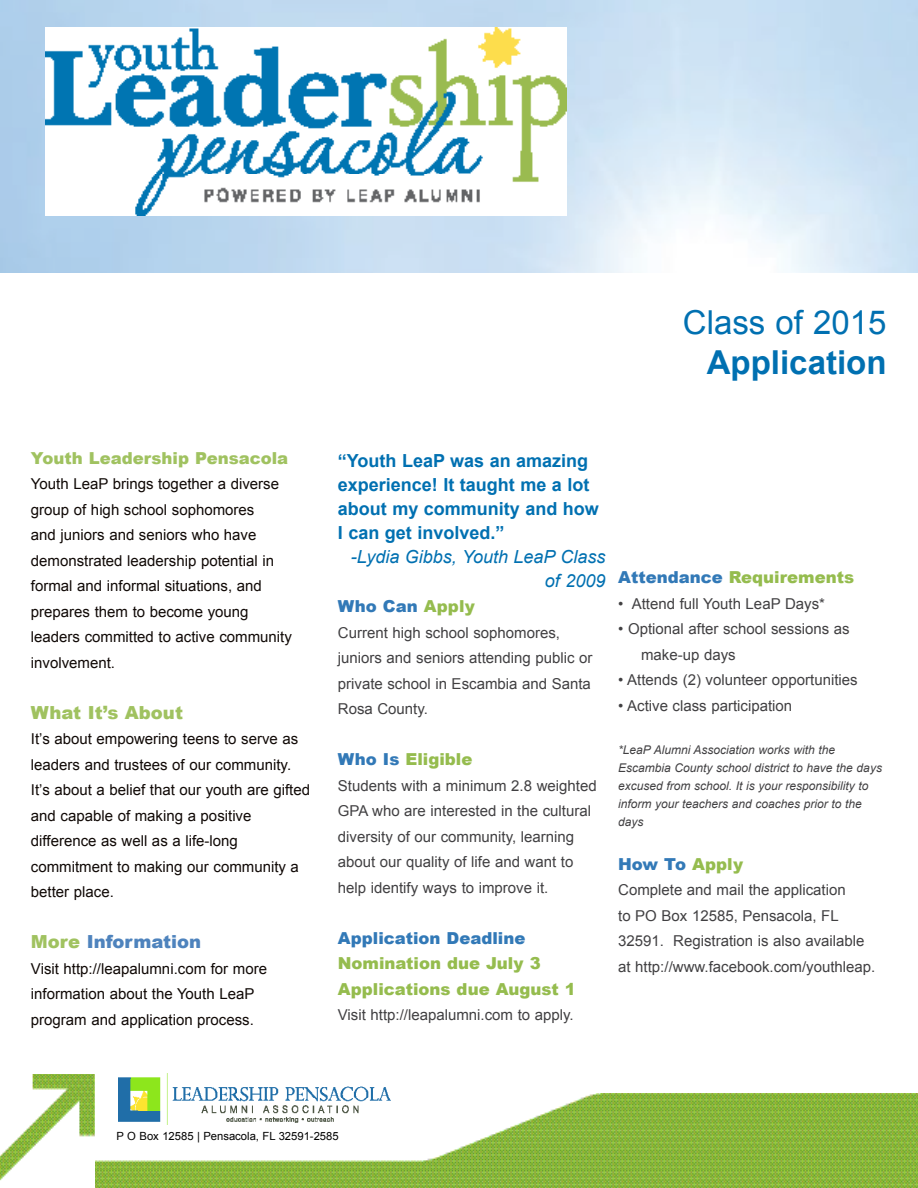
<style>
.page{position:relative;width:918px;height:1188px;background:#fff}
.page>*{position:absolute;margin:0;border:0;box-sizing:border-box;transform-origin:0 0}
.t1{font:33px "Arial";color:#0070b1}
.t2{font:700 33px "Arial";color:#0070b1}
.t3{font:700 18px/24px "Arial";color:#0070b1}
.t4{font:italic 18px/24px "Arial";color:#0070b1;text-align:right}
.t5{font:900 18px "Arial";color:#4e83bd}
.t6{font:900 18px "Arial";color:#a0c260}
.t7{font:900 16.5px/25.5px "Arial";color:#95bc4e}
.t8{font:900 16.5px "Arial";color:#3279b7}
.t9{font:900 16.5px "Arial";color:#a0c260}
.t10{font:15px/25.5px "Arial";color:#414042}
.t11{font:15px/25.5px "Arial";color:#100906}
.t12{font:italic 12px/18px "Arial";color:#414042}
.t13{font:11.25px "Arial";color:#000}
.s1{color:#a0c260}
.s2{color:#95bc4e}
.s3{color:#3279b7}
</style>
<div class="page">
<img style="left:0;top:0;width:918px;height:273px">
<img style="left:95px;top:1093px;width:823px;height:95px">
<img style="left:0;top:1075px;width:95px;height:106px">
<img style="left:45px;top:28px;width:522px;height:187px">
<img style="left:118px;top:1074px;width:272px;height:50px">
<h1 class="t1" style="left:683px;top:301px;width:205px">Class of 2015</h1>
<h1 class="t2" style="left:707px;top:341px;width:181px">Application</h1>
<p class="t9" style="left:31px;top:446px;width:259px">Youth Leadership Pensacola</p>
<p class="t11" style="left:31px;top:472px;width:262px">Youth LeaP brings together a diverse group of high school sophomores<br>and juniors and seniors who have demonstrated leadership potential in formal and informal situations, and prepares them to become young leaders committed to active community involvement.</p>
<p class="t6" style="left:31px;top:699px;width:154px">What It’s About</p>
<p class="t11" style="left:31px;top:727px;width:281px">It’s about empowering teens to serve as leaders and trustees of our community.<br>It’s about a belief that our youth are gifted and capable of making a positive difference as well as a life-long commitment to making our community a better place.</p>
<p class="t5" style="left:31px;top:929px;width:172px"><span class="s1">More</span> Information</p>
<p class="t11" style="left:31px;top:956px;width:238px">Visit http://leapalumni.com for more information about the Youth LeaP program and application process.</p>
<p class="t3" style="left:338px;top:449px;width:263px">“Youth LeaP was an amazing experience! It taught me a lot about my community and how<br>I can get involved.”</p>
<p class="t4" style="left:351px;top:545px;width:256px">-Lydia Gibbs, Youth LeaP Class of 2009</p>
<p class="t8" style="left:338px;top:594px;width:138px">Who Can <span class="s2">Apply</span></p>
<p class="t10" style="left:338px;top:620px;width:256px">Current high school sophomores, juniors and seniors attending public or private school in Escambia and Santa<br>Rosa County.</p>
<p class="t7" style="left:338px;top:746px;width:136px"><span class="s3">Who Is</span> Eligible</p>
<p class="t10" style="left:338px;top:773px;width:260px">Students with a minimum 2.8 weighted GPA who are interested in the cultural diversity of our community, learning about our quality of life and want to help identify ways to improve it.</p>
<p class="t8" style="left:338px;top:926px;width:189px">Application Deadline</p>
<p class="t7" style="left:338px;top:950px;width:240px">Nomination due July 3<br>Applications due August 1</p>
<p class="t10" style="left:338px;top:1002px;width:237px">Visit http://leapalumni.com to apply.</p>
<p class="t7" style="left:618px;top:564px;width:238px"><span class="s3">Attendance</span> Requirements</p>
<p class="t10" style="left:618px;top:591px;width:208px">• Attend full Youth LeaP Days*</p>
<p class="t10" style="left:641px;top:617px;width:210px;text-indent:-23px">• Optional after school sessions as make-up days</p>
<p class="t10" style="left:618px;top:668px;width:241px">• Attends (2) volunteer opportunities</p>
<p class="t10" style="left:618px;top:693px;width:176px">• Active class participation</p>
<p class="t12" style="left:618px;top:741px;width:265px">*LeaP Alumni Association works with the Escambia County school district to have the days excused from school. It is your responsibility to inform your teachers and coaches prior to the days</p>
<p class="t8" style="left:618px;top:852px;width:126px">How To <span class="s2">Apply</span></p>
<p class="t10" style="left:618px;top:878px;width:259px">Complete and mail the application<br>to PO Box 12585, Pensacola, FL 32591. Registration is also available at http://www.facebook.com/youthleap.</p>
<p class="t13" style="left:117px;top:1128px;width:224px">P O Box 12585 | Pensacola, FL 32591-2585</p>
</div>
